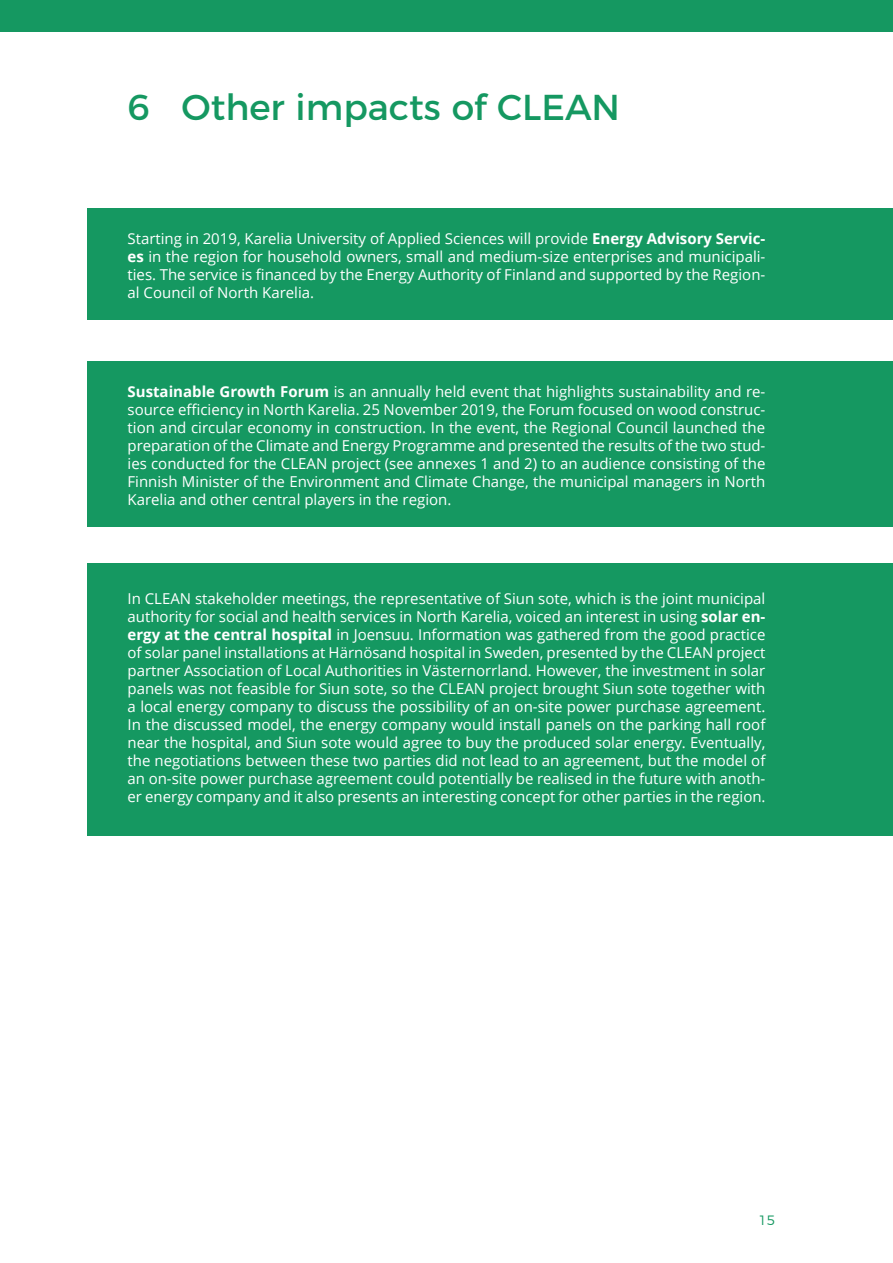
<style>
.page{position:relative;width:893px;height:1263px;background:#fff}
.page>*{position:absolute;margin:0;border:0;box-sizing:border-box;transform-origin:0 0}
.t1{font:36px "Montserrat";color:#159861}
.t2{font:15px/18px "Open Sans";color:#fff;text-align:justify}
.t3{font:300 13.5px "Montserrat";color:#159861}
.s1{font-weight:700}
</style>
<div class="page">
<div style="left:88px;top:208px;width:805px;height:112px;background:#159861"></div>
<div style="left:88px;top:361px;width:805px;height:166px;background:#159861"></div>
<div style="left:88px;top:563px;width:805px;height:273px;background:#159861"></div>
<div style="left:0;top:0;width:893px;height:32px;background:#159861"></div>
<p class="t1" style="left:128px;top:78px;width:494px">6 Other impacts of CLEAN</p>
<p class="t2" style="left:128px;top:229px;width:639px">Starting in 2019, Karelia University of Applied Sciences will provide <span class="s1">Energy Advisory Servic&shy;es</span> in the region for household owners, small and medium-size enterprises and municipali&shy;ties. The service is financed by the Energy Authority of Finland and supported by the Region&shy;al Council of North Karelia.</p>
<p class="t2" style="left:128px;top:382px;width:639px"><span class="s1">Sustainable Growth Forum</span> is an annually held event that highlights sustainability and re&shy;source efficiency in North Karelia. 25 November 2019, the Forum focused on wood construc&shy;tion and circular economy in construction. In the event, the Regional Council launched the preparation of the Climate and Energy Programme and presented the results of the two stud&shy;ies conducted for the CLEAN project (see annexes 1 and 2) to an audience consisting of the Finnish Minister of the Environment and Climate Change, the municipal managers in North Karelia and other central players in the region.</p>
<p class="t2" style="left:128px;top:589px;width:639px">In CLEAN stakeholder meetings, the representative of Siun sote, which is the joint municipal authority for social and health services in North Karelia, voiced an interest in using <span class="s1">solar en&shy;ergy at the central hospital</span> in Joensuu. Information was gathered from the good practice of solar panel installations at Härnösand hospital in Sweden, presented by the CLEAN project partner Association of Local Authorities in Västernorrland. However, the investment in solar panels was not feasible for Siun sote, so the CLEAN project brought Siun sote together with a local energy company to discuss the possibility of an on-site power purchase agreement.<br>In the discussed model, the energy company would install panels on the parking hall roof near the hospital, and Siun sote would agree to buy the produced solar energy. Eventually, the negotiations between these two parties did not lead to an agreement, but the model of an on-site power purchase agreement could potentially be realised in the future with anoth&shy;er energy company and it also presents an interesting concept for other parties in the region.</p>
<p class="t3" style="left:758px;top:1210px;width:18px">15</p>
</div>
